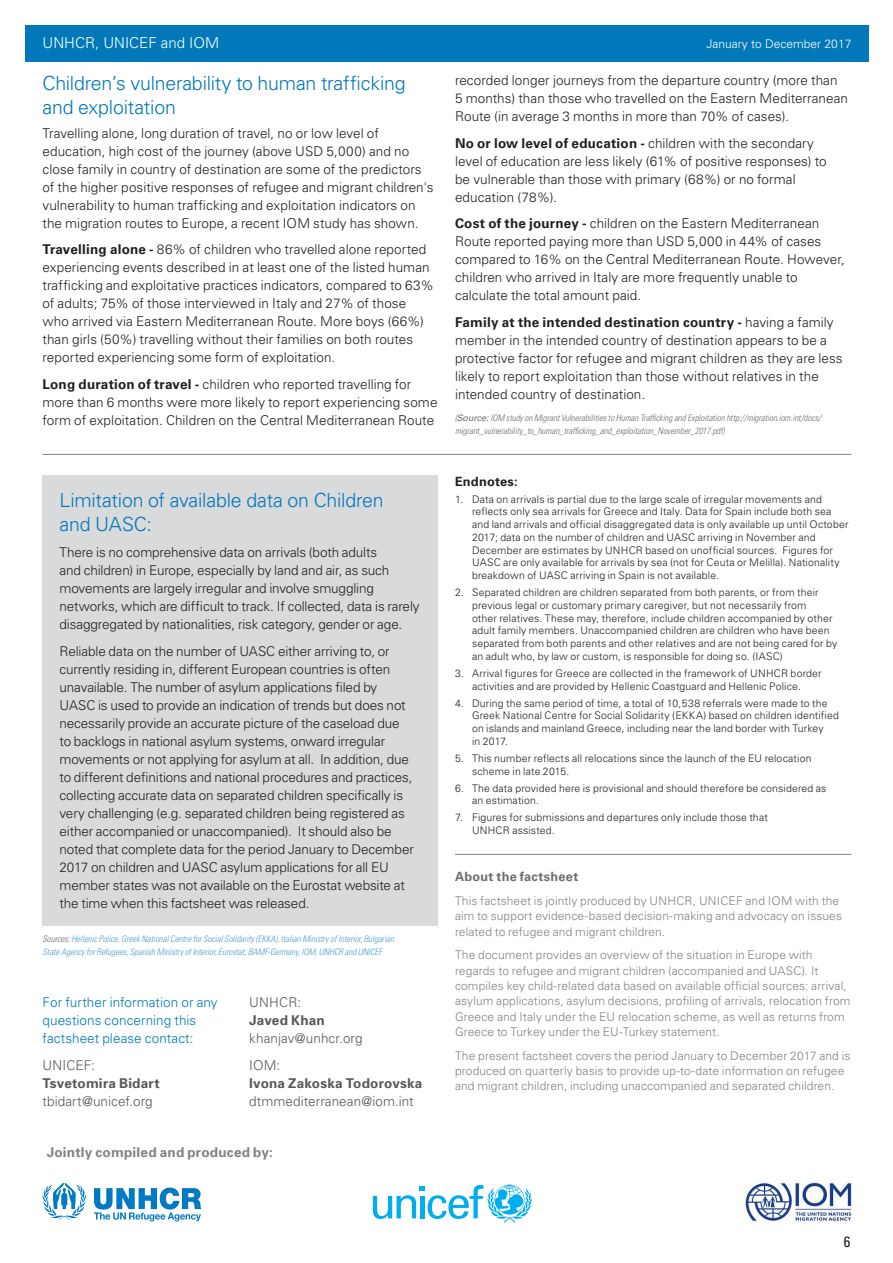
<style>
.page{position:relative;width:893px;height:1263px;background:#fff}
.page>*{position:absolute;margin:0;border:0;box-sizing:border-box;transform-origin:0 0}
.C_header{font:300 19.5px/23.4px "Univers";letter-spacing:-.01em;color:#0078ba}
.B_header{font:300 19.5px/23.4px "Univers";letter-spacing:-.01em;color:#0078ba}
.t1{font:300 15px "Univers";color:#fff}
.t2{font:condensed 15px "Univers";color:#231f20}
.MT{font:300 13.5px/18px "Univers";color:#231f20}
.MT-2{font:300 13.5px/18px "Univers";letter-spacing:.005em;color:#57585a}
.MT_blue{font:300 13.5px/18px "Univers";letter-spacing:.005em;color:#0078ba}
.MT_bullet{font:700 13.5px "Univers";letter-spacing:.015em;color:#808285}
.B_header-2{font:700 12.75px "Univers CE";letter-spacing:.02em;color:#6c6d70}
.End_notes{font:700 12.75px "Univers";letter-spacing:.02em;color:#231f20}
.MT-3{font:300 12px/15.3px "Univers";letter-spacing:.01em;color:#808285}
.t3{font:300 12px "Univers";color:#fff}
.End_notes-2{font:300 10.5px/12.8px "Univers";letter-spacing:.015em;color:#231f20}
.Source{font:italic 300 condensed 9px/13.5px "Univers";letter-spacing:-.01em;color:#4da0cf}
.Source-2{font:italic 300 condensed 9px/13.5px "Univers";letter-spacing:-.01em;color:#6c6d70}
.s1{font-family:"Univers CE";font-weight:700}
.s2{color:#6c6d70}
.s3{font-weight:700}
.s4{font-family:"Univers CE";font-weight:400;font-stretch:normal}
</style>
<div class="page">
<div style="left:26px;top:26px;width:843px;height:36px;background:#0078ba"></div>
<svg style="left:42px;top:1183px;width:44px;height:37px"></svg>
<svg style="left:94px;top:1187px;width:107px;height:34px"></svg>
<svg style="left:373px;top:1184px;width:159px;height:39px"></svg>
<img style="left:744px;top:1182px;width:108px;height:40px">
<hr style="left:455px;top:854px;width:396px;height:1px;background:#808285">
<div style="left:43px;top:475px;width:395px;height:450px;background:#d9dadc"></div>
<hr style="left:43px;top:454px;width:808px;height:1px;background:#808285">
<p class="t1" style="left:43px;top:34px;width:178px">UNHCR, UNICEF and IOM</p>
<p class="t3" style="left:707px;top:37px;width:146px">January to December 2017</p>
<p class="C_header" style="left:43px;top:71px;width:365px">Children’s vulnerability to human trafficking and exploitation</p>
<p class="MT" style="left:43px;top:124px;width:393px">Travelling alone, long duration of travel, no or low level of education, high cost of the journey (above USD 5,000) and no close family in country of destination are some of the predictors of the higher positive responses of refugee and migrant children's vulnerability to human trafficking and exploitation indicators on the migration routes to Europe, a recent IOM study has shown.</p>
<p class="MT" style="left:43px;top:240px;width:393px"><span class="s1">Travelling alone -</span> 86% of children who travelled alone reported experiencing events described in at least one of the listed human trafficking and exploitative practices indicators, compared to 63% of adults; 75% of those interviewed in Italy and 27% of those who arrived via Eastern Mediterranean Route. More boys (66%) than girls (50%) travelling without their families on both routes reported experiencing some form of exploitation.</p>
<p class="MT" style="left:43px;top:375px;width:396px"><span class="s1">Long duration of travel -</span> children who reported travelling for more than 6 months were more likely to report experiencing some form of exploitation. Children on the Central Mediterranean Route</p>
<p class="B_header" style="left:60px;top:488px;width:326px">Limitation of available data on Children and UASC:</p>
<p class="MT" style="left:60px;top:543px;width:362px">There is no comprehensive data on arrivals (both adults<br>and children) in Europe, especially by land and air, as such movements are largely irregular and involve smuggling networks, which are difficult to track. If collected, data is rarely disaggregated by nationalities, risk category, gender or age.</p>
<p class="MT" style="left:60px;top:641px;width:356px">Reliable data on the number of UASC either arriving to, or currently residing in, different European countries is often unavailable. The number of asylum applications filed by UASC is used to provide an indication of trends but does not necessarily provide an accurate picture of the caseload due to backlogs in national asylum systems, onward irregular movements or not applying for asylum at all. In addition, due to different definitions and national procedures and practices, collecting accurate data on separated children specifically is very challenging (e.g. separated children being registered as either accompanied or unaccompanied). It should also be noted that complete data for the period January to December 2017 on children and UASC asylum applications for all EU member states was not available on the Eurostat website at the time when this factsheet was released.</p>
<p class="Source" style="left:43px;top:932px;width:353px"><span class="s2">Sources:</span> Hellenic Police, Greek National Centre for Social Solidarity (EKKA), Italian Ministry of Interior, Bulgarian<br>State Agency for Refugees, Spanish Ministry of Interior, Eurostat, BAMF-Germany, IOM, UNHCR and UNICEF</p>
<p class="MT_blue" style="left:43px;top:993px;width:177px">For further information or any questions concerning this factsheet please contact:</p>
<p class="MT-2" style="left:249px;top:993px;width:115px">UNHCR:<br><span class="s3">Javed Khan </span>khanjav@unhcr.org</p>
<p class="MT-2" style="left:43px;top:1056px;width:119px">UNICEF:<br><span class="s3">Tsvetomira Bidart </span>tbidart@unicef.org</p>
<p class="MT-2" style="left:249px;top:1056px;width:174px">IOM:<br><span class="s3">Ivona Zakoska Todorovska </span>dtmmediterranean@iom.int</p>
<p class="MT_bullet" style="left:47px;top:1143px;width:228px">Jointly compiled and produced by:</p>
<p class="MT" style="left:455px;top:71px;width:395px">recorded longer journeys from the departure country (more than<br>5 months) than those who travelled on the Eastern Mediterranean<br>Route (in average 3 months in more than 70% of cases).</p>
<p class="MT" style="left:455px;top:134px;width:373px"><span class="s1">No or low level of education -</span> children with the secondary level of education are less likely (61% of positive responses) to be vulnerable than those with primary (68%) or no formal education (78%).</p>
<p class="MT" style="left:455px;top:214px;width:391px"><span class="s1">Cost of the journey -</span> children on the Eastern Mediterranean Route reported paying more than USD 5,000 in 44% of cases compared to 16% on the Central Mediterranean Route. However, children who arrived in Italy are more frequently unable to calculate the total amount paid.</p>
<p class="MT" style="left:455px;top:313px;width:389px"><span class="s1">Family at the intended destination country -</span> having a family member in the intended country of destination appears to be a protective factor for refugee and migrant children as they are less likely to report exploitation than those without relatives in the intended country of destination.</p>
<p class="Source-2" style="left:455px;top:411px;width:368px">(<span class="s4">Source:</span> IOM study on Migrant Vulnerabilities to Human Trafficking and Exploitation http://migration.iom.int/docs/ migrant_vulnerability_to_human_trafficking_and_exploitation_November_2017.pdf)</p>
<p class="End_notes" style="left:455px;top:473px;width:64px">Endnotes:</p>
<p class="End_notes-2" style="left:472px;top:492px;width:378px;text-indent:-17px">1. Data on arrivals is partial due to the large scale of irregular movements and reflects only sea arrivals for Greece and Italy. Data for Spain include both sea and land arrivals and official disaggregated data is only available up until October 2017; data on the number of children and UASC arriving in November and December are estimates by UNHCR based on unofficial sources. Figures for UASC are only available for arrivals by sea (not for Ceuta or Melilla). Nationality breakdown of UASC arriving in Spain is not available.</p>
<p class="End_notes-2" style="left:472px;top:586px;width:367px;text-indent:-17px">2. Separated children are children separated from both parents, or from their previous legal or customary primary caregiver, but not necessarily from<br>other relatives. These may, therefore, include children accompanied by other adult family members. Unaccompanied children are children who have been separated from both parents and other relatives and are not being cared for by an adult who, by law or custom, is responsible for doing so. (IASC)</p>
<p class="End_notes-2" style="left:455px;top:666px;width:368px;text-align:center">3. Arrival figures for Greece are collected in the framework of UNHCR border activities and are provided by Hellenic Coastguard and Hellenic Police.</p>
<p class="End_notes-2" style="left:472px;top:696px;width:368px;text-indent:-17px">4. During the same period of time, a total of 10,538 referrals were made to the Greek National Centre for Social Solidarity (EKKA) based on children identified on islands and mainland Greece, including near the land border with Turkey<br>in 2017.</p>
<p class="End_notes-2" style="left:472px;top:751px;width:341px;text-indent:-17px">5. This number reflects all relocations since the launch of the EU relocation scheme in late 2015.</p>
<p class="End_notes-2" style="left:472px;top:781px;width:356px;text-indent:-17px">6. The data provided here is provisional and should therefore be considered as an estimation.</p>
<p class="End_notes-2" style="left:472px;top:811px;width:297px;text-indent:-17px">7. Figures for submissions and departures only include those that<br>UNHCR assisted.</p>
<p class="B_header-2" style="left:455px;top:869px;width:125px">About the factsheet</p>
<p class="MT-3" style="left:455px;top:893px;width:389px">This factsheet is jointly produced by UNHCR, UNICEF and IOM with the aim to support evidence-based decision-making and advocacy on issues related to refugee and migrant children.</p>
<p class="MT-3" style="left:455px;top:947px;width:397px">The document provides an overview of the situation in Europe with regards to refugee and migrant children (accompanied and UASC). It compiles key child-related data based on available official sources: arrival, asylum applications, asylum decisions, profiling of arrivals, relocation from Greece and Italy under the EU relocation scheme, as well as returns from Greece to Turkey under the EU-Turkey statement.</p>
<p class="MT-3" style="left:455px;top:1047px;width:397px">The present factsheet covers the period January to December 2017 and is produced on quarterly basis to provide up-to-date information on refugee and migrant children, including unaccompanied and separated children.</p>
<p class="t2" style="left:844px;top:1232px;width:8px">6</p>
</div>
